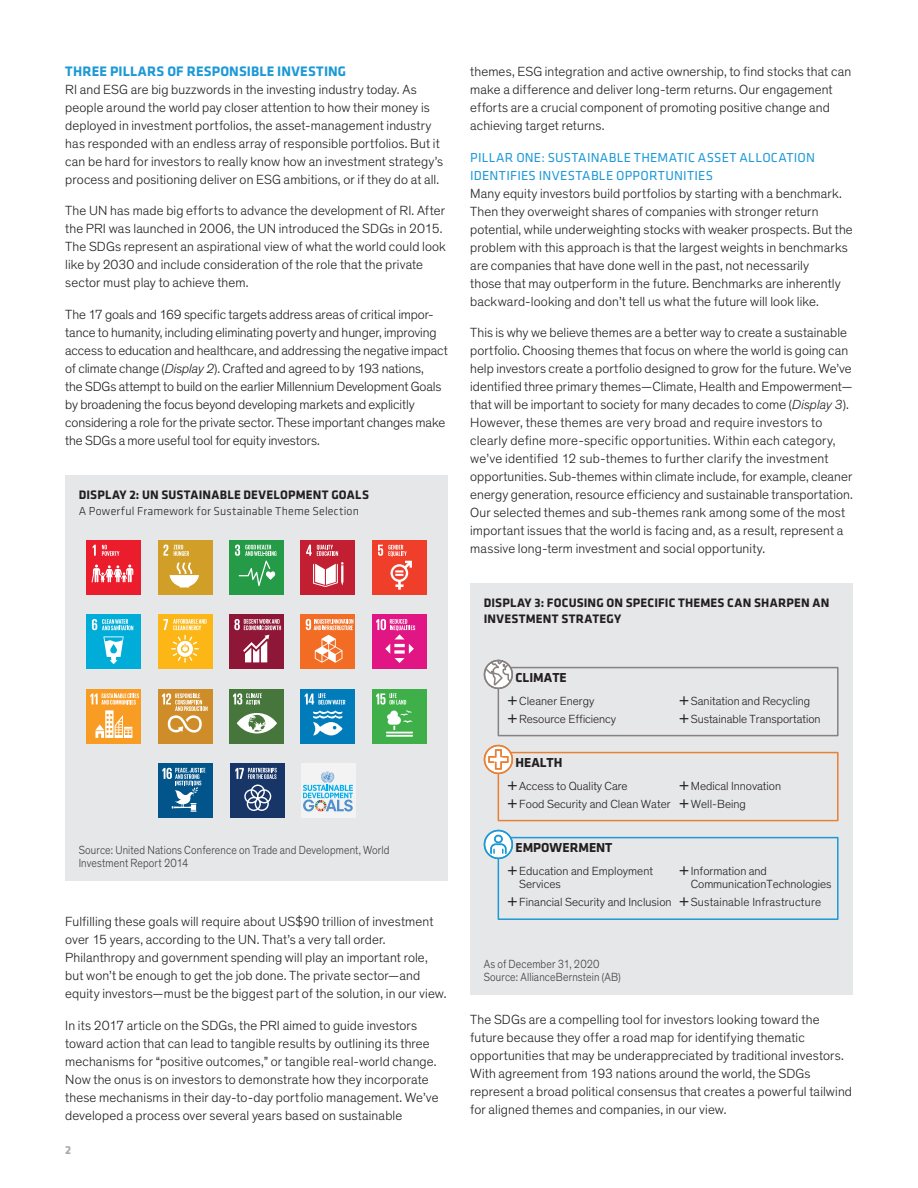
<style>
.page{position:relative;width:918px;height:1188px;background:#fff}
.page>*{position:absolute;margin:0;border:0;box-sizing:border-box;transform-origin:0 0}
.t1{font:700 14.25px "Klavika";letter-spacing:.015em;color:#1d99d6}
.t2{font:300 13.5px/18px "Theinhardt";letter-spacing:.01em;color:#231f20}
.t3{font:13.5px/18px "Klavika";letter-spacing:.02em;color:#1d99d6}
.t4{font:700 13.5px "Klavika";color:#231f20}
.t5{font:700 12.75px/16.5px "Klavika";letter-spacing:.015em;color:#231f20}
.t6{font:300 12px/17.9px "Theinhardt";color:#231f20}
.t7{font:300 12px/13.5px "Theinhardt";letter-spacing:.015em;color:#3e3e3f;scale:.9 1}
.t8{font:300 12px "Klavika";letter-spacing:.015em;color:#231f20}
.t9{font:700 12px "Klavika";color:#a8a9ad}
.s1{font-style:italic}
</style>
<div class="page">
<div style="left:65px;top:476px;width:383px;height:405px;background:#e6e7e9"></div>
<div style="left:86px;top:540px;width:55px;height:55px;background:#eb1c2c"></div>
<svg style="left:91px;top:565px;width:42px;height:18px"></svg>
<svg style="left:93px;top:545px;width:3px;height:11px"></svg>
<svg style="left:102px;top:545px;width:17px;height:11px"></svg>
<div style="left:158px;top:540px;width:54px;height:55px;background:#d19f28"></div>
<svg style="left:170px;top:562px;width:29px;height:25px"></svg>
<svg style="left:164px;top:545px;width:4px;height:11px"></svg>
<svg style="left:174px;top:545px;width:15px;height:11px"></svg>
<div style="left:229px;top:540px;width:55px;height:55px;background:#269b47"></div>
<svg style="left:235px;top:545px;width:41px;height:41px"></svg>
<div style="left:301px;top:540px;width:54px;height:55px;background:#c21f32"></div>
<svg style="left:313px;top:562px;width:30px;height:25px"></svg>
<svg style="left:306px;top:545px;width:32px;height:11px"></svg>
<div style="left:372px;top:540px;width:55px;height:55px;background:#ef3e2a"></div>
<svg style="left:378px;top:545px;width:34px;height:45px"></svg>
<div style="left:86px;top:689px;width:55px;height:54px;background:#f89c24"></div>
<svg style="left:90px;top:693px;width:49px;height:45px"></svg>
<div style="left:158px;top:689px;width:54px;height:54px;background:#cf8d29"></div>
<svg style="left:162px;top:693px;width:46px;height:40px"></svg>
<div style="left:372px;top:689px;width:55px;height:54px;background:#3eaf49"></div>
<hr style="left:386px;top:735px;width:27px;height:2px;background:#fff">
<svg style="left:386px;top:711px;width:27px;height:22px"></svg>
<svg style="left:376px;top:693px;width:30px;height:12px"></svg>
<div style="left:229px;top:689px;width:55px;height:54px;background:#46763b"></div>
<svg style="left:237px;top:713px;width:40px;height:20px"></svg>
<svg style="left:233px;top:693px;width:29px;height:12px"></svg>
<div style="left:301px;top:689px;width:54px;height:54px;background:#007cbb"></div>
<svg style="left:313px;top:711px;width:30px;height:24px"></svg>
<svg style="left:305px;top:693px;width:40px;height:12px"></svg>
<div style="left:301px;top:763px;width:54px;height:55px;background:#f3f3f3"></div>
<svg style="left:303px;top:772px;width:50px;height:40px"></svg>
<div style="left:158px;top:763px;width:55px;height:55px;background:#01558a"></div>
<svg style="left:162px;top:768px;width:43px;height:44px"></svg>
<div style="left:230px;top:763px;width:55px;height:55px;background:#183567"></div>
<svg style="left:244px;top:785px;width:27px;height:26px"></svg>
<svg style="left:235px;top:768px;width:42px;height:11px"></svg>
<div style="left:86px;top:615px;width:55px;height:54px;background:#00add9"></div>
<svg style="left:103px;top:636px;width:21px;height:28px"></svg>
<svg style="left:92px;top:619px;width:41px;height:11px"></svg>
<div style="left:158px;top:615px;width:54px;height:54px;background:#fcb615"></div>
<svg style="left:163px;top:619px;width:44px;height:44px"></svg>
<div style="left:229px;top:615px;width:55px;height:54px;background:#8e1737"></div>
<svg style="left:234px;top:619px;width:47px;height:43px"></svg>
<div style="left:301px;top:615px;width:54px;height:54px;background:#f36c24"></div>
<svg style="left:306px;top:619px;width:47px;height:44px"></svg>
<div style="left:372px;top:615px;width:55px;height:54px;background:#e11584"></div>
<svg style="left:376px;top:619px;width:39px;height:44px"></svg>
<div style="left:470px;top:584px;width:383px;height:411px;background:#e6e7e9"></div>
<div style="left:498px;top:752px;width:341px;height:69px;border:2px solid #e98034"></div>
<svg style="left:484px;top:746px;width:28px;height:27px"></svg>
<div style="left:484px;top:745px;width:29px;height:29px;border:2px solid #e98034;border-radius:50%"></div>
<svg style="left:488px;top:749px;width:21px;height:21px"></svg>
<div style="left:498px;top:837px;width:341px;height:83px;border:2px solid #1d99d6"></div>
<svg style="left:484px;top:831px;width:28px;height:27px"></svg>
<div style="left:484px;top:830px;width:29px;height:29px;border:2px solid #1d99d6;border-radius:50%"></div>
<svg style="left:490px;top:834px;width:17px;height:21px"></svg>
<div style="left:498px;top:667px;width:341px;height:69px;border:2px solid #878180"></div>
<svg style="left:484px;top:660px;width:30px;height:30px"></svg>
<p class="t1" style="left:65px;top:61px;width:283px">THREE PILLARS OF RESPONSIBLE INVESTING</p>
<p class="t2" style="left:65px;top:81px;width:379px">RI and ESG are big buzzwords in the investing industry today. As people around the world pay closer attention to how their money is deployed in investment portfolios, the asset-management industry has responded with an endless array of responsible portfolios. But it can be hard for investors to really know how an investment strategy’s process and positioning deliver on ESG ambitions, or if they do at all.</p>
<p class="t2" style="left:65px;top:202px;width:382px">The UN has made big efforts to advance the development of RI. After the PRI was launched in 2006, the UN introduced the SDGs in 2015.<br>The SDGs represent an aspirational view of what the world could look like by 2030 and include consideration of the role that the private sector must play to achieve them.</p>
<p class="t2" style="left:65px;top:306px;width:384px">The 17 goals and 169 specific targets address areas of critical impor&shy;tance to humanity, including eliminating poverty and hunger, improving access to education and healthcare, and addressing the negative impact of climate change (<span class="s1">Display 2</span>). Crafted and agreed to by 193 nations,<br>the SDGs attempt to build on the earlier Millennium Development Goals by broadening the focus beyond developing markets and explicitly considering a role for the private sector. These important changes make the SDGs a more useful tool for equity investors.</p>
<p class="t5" style="left:79px;top:486px;width:292px">DISPLAY 2: UN SUSTAINABLE DEVELOPMENT GOALS</p>
<p class="t8" style="left:79px;top:504px;width:282px">A Powerful Framework for Sustainable Theme Selection</p>
<p class="t7" style="left:79px;top:843px;width:347px">Source: United Nations Conference on Trade and Development, World<br>Investment Report 2014</p>
<p class="t2" style="left:65px;top:913px;width:383px">Fulfilling these goals will require about US$90 trillion of investment over 15 years, according to the UN. That’s a very tall order.<br>Philanthropy and government spending will play an important role, but won’t be enough to get the job done. The private sector—and equity investors—must be the biggest part of the solution, in our view.</p>
<p class="t2" style="left:65px;top:1017px;width:375px">In its 2017 article on the SDGs, the PRI aimed to guide investors toward action that can lead to tangible results by outlining its three mechanisms for “positive outcomes,” or tangible real-world change.<br>Now the onus is on investors to demonstrate how they incorporate these mechanisms in their day-to-day portfolio management. We’ve developed a process over several years based on sustainable</p>
<p class="t9" style="left:65px;top:1142px;width:8px">2</p>
<p class="t2" style="left:470px;top:63px;width:383px">themes, ESG integration and active ownership, to find stocks that can make a difference and deliver long-term returns. Our engagement efforts are a crucial component of promoting positive change and achieving target returns.</p>
<p class="t3" style="left:470px;top:148px;width:346px">PILLAR ONE: SUSTAINABLE THEMATIC ASSET ALLOCATION<br>IDENTIFIES INVESTABLE OPPORTUNITIES</p>
<p class="t2" style="left:470px;top:184px;width:384px">Many equity investors build portfolios by starting with a benchmark.<br>Then they overweight shares of companies with stronger return potential, while underweighting stocks with weaker prospects. But the problem with this approach is that the largest weights in benchmarks are companies that have done well in the past, not necessarily<br>those that may outperform in the future. Benchmarks are inherently backward-looking and don’t tell us what the future will look like.</p>
<p class="t2" style="left:470px;top:324px;width:384px">This is why we believe themes are a better way to create a sustainable portfolio. Choosing themes that focus on where the world is going can help investors create a portfolio designed to grow for the future. We’ve identified three primary themes—Climate, Health and Empowerment— that will be important to society for many decades to come (<span class="s1">Display 3</span>).<br>However, these themes are very broad and require investors to clearly define more-specific opportunities. Within each category, we’ve identified 12 sub-themes to further clarify the investment opportunities. Sub-themes within climate include, for example, cleaner energy generation, resource efficiency and sustainable transportation.<br>Our selected themes and sub-themes rank among some of the most important issues that the world is facing and, as a result, represent a massive long-term investment and social opportunity.</p>
<p class="t5" style="left:484px;top:594px;width:347px">DISPLAY 3: FOCUSING ON SPECIFIC THEMES CAN SHARPEN AN<br>INVESTMENT STRATEGY</p>
<p class="t4" style="left:516px;top:668px;width:53px">CLIMATE</p>
<p class="t6" style="left:519px;top:692px;width:99px">Cleaner Energy<br>Resource Efficiency</p>
<p class="t6" style="left:691px;top:692px;width:131px">Sanitation and Recycling<br>Sustainable Transportation</p>
<p class="t4" style="left:516px;top:753px;width:48px">HEALTH</p>
<p class="t6" style="left:519px;top:777px;width:153px">Access to Quality Care<br>Food Security and Clean Water</p>
<p class="t6" style="left:691px;top:777px;width:92px">Medical Innovation<br>Well-Being</p>
<p class="t4" style="left:516px;top:838px;width:98px">EMPOWERMENT</p>
<p class="t6" style="left:519px;top:864px;width:136px;line-height:13.5px">Education and Employment<br>Services</p>
<p class="t6" style="left:519px;top:894px;width:154px">Financial Security and Inclusion</p>
<p class="t6" style="left:691px;top:864px;width:142px;line-height:13.5px">Information and<br>CommunicationTechnologies</p>
<p class="t6" style="left:691px;top:894px;width:132px">Sustainable Infrastructure</p>
<p class="t7" style="left:484px;top:957px;width:154px">As of December 31, 2020<br>Source: AllianceBernstein (AB)</p>
<p class="t2" style="left:470px;top:1011px;width:383px">The SDGs are a compelling tool for investors looking toward the future because they offer a road map for identifying thematic opportunities that may be underappreciated by traditional investors.<br>With agreement from 193 nations around the world, the SDGs represent a broad political consensus that creates a powerful tailwind for aligned themes and companies, in our view.</p>
</div>
